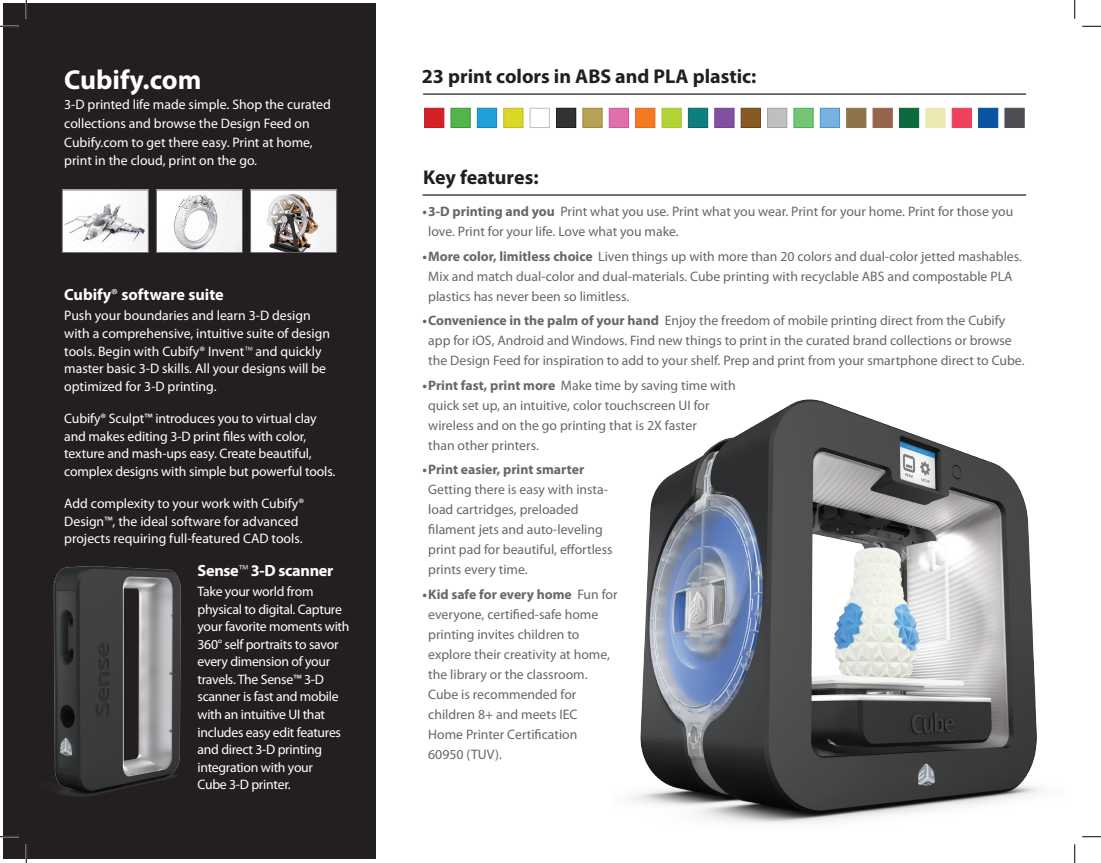
<style>
.page{position:relative;width:1101px;height:863px;background:#fff}
.page>*{position:absolute;margin:0;border:0;box-sizing:border-box;transform-origin:0 0}
.t1{font:700 27.5px "Myriad Pro";color:#fff}
.t2{font:700 20px "Myriad Pro";color:#231f20}
.t3{font:700 16.25px "Myriad Pro";letter-spacing:-.005em;color:#fff}
.t4{font:13.75px/20px "Myriad Pro";color:#666766}
.t5{font:13.75px/17.5px "Myriad Pro";letter-spacing:-.01em;color:#fff}
.s1{font-weight:400}
.s2{font-weight:300}
.s3{font-weight:700}
</style>
<div class="page">
<div style="left:4px;top:4px;width:371px;height:855px;background:#231f20"></div>
<hr style="left:423px;top:93px;width:602px;height:2px;background:#231f20">
<hr style="left:422px;top:194px;width:603px;height:2px;background:#231f20">
<img style="left:53px;top:566px;width:128px;height:231px">
<img style="left:64px;top:191px;width:83px;height:60px">
<div style="left:62px;top:189px;width:87px;height:64px;border:1px solid #636366"></div>
<img style="left:158px;top:191px;width:83px;height:60px">
<div style="left:156px;top:189px;width:87px;height:64px;border:1px solid #636366"></div>
<img style="left:252px;top:191px;width:83px;height:60px">
<div style="left:250px;top:189px;width:87px;height:64px;border:1px solid #636366"></div>
<div style="left:609px;top:108px;width:19px;height:20px;background:#e070ac;border:1px solid #d5559f"></div>
<div style="left:688px;top:108px;width:19px;height:20px;background:#0c8081;border:1px solid #116464"></div>
<div style="left:714px;top:108px;width:20px;height:20px;background:#8150a0;border:1px solid #75439a"></div>
<div style="left:740px;top:108px;width:20px;height:20px;background:#885923;border:1px solid #694118"></div>
<div style="left:767px;top:108px;width:19px;height:20px;background:#c0bfbf;border:1px solid #a3a1a0"></div>
<div style="left:530px;top:108px;width:19px;height:20px;background:#fff;border:1px solid #c0bfbf"></div>
<div style="left:793px;top:108px;width:20px;height:20px;background:#77c476;border:1px solid #3eb656"></div>
<div style="left:819px;top:108px;width:20px;height:20px;background:#78b2e1;border:1px solid #4b94d0"></div>
<div style="left:424px;top:108px;width:20px;height:20px;background:#d62027;border:1px solid #b91f23"></div>
<div style="left:635px;top:108px;width:20px;height:20px;background:#f47921;border:1px solid #e06b25"></div>
<div style="left:582px;top:108px;width:20px;height:20px;background:#b7a256;border:1px solid #9d883f"></div>
<div style="left:503px;top:108px;width:20px;height:20px;background:#dbd823;border:1px solid #bdbb31"></div>
<div style="left:661px;top:108px;width:20px;height:20px;background:#b3d234;border:1px solid #9bca3b"></div>
<div style="left:450px;top:108px;width:20px;height:20px;background:#53b447;border:1px solid #3d9343"></div>
<div style="left:477px;top:108px;width:19px;height:20px;background:#20a0d8;border:1px solid #1984b6"></div>
<div style="left:556px;top:108px;width:19px;height:19px;background:#313232"></div>
<div style="left:556px;top:108px;width:19px;height:20px;border:1px solid #231f20"></div>
<div style="left:925px;top:108px;width:19px;height:20px;background:#eceab2;border:1px solid #eceab2"></div>
<div style="left:978px;top:108px;width:19px;height:20px;background:#0854a0;border:1px solid #0854a0"></div>
<div style="left:1004px;top:108px;width:20px;height:20px;background:#4d4e53;border:1px solid #4d4e53"></div>
<div style="left:899px;top:108px;width:19px;height:20px;background:#0d693e;border:1px solid #0d693e"></div>
<div style="left:951px;top:108px;width:20px;height:20px;background:#ee415c;border:1px solid #ee415c"></div>
<div style="left:846px;top:108px;width:19px;height:20px;background:#8d7449;border:1px solid #8d7449"></div>
<div style="left:872px;top:108px;width:20px;height:20px;background:#95664b;border:1px solid #95664b"></div>
<img style="left:632px;top:399px;width:409px;height:424px">
<svg style="left:0;top:25px;width:19px;height:2px"></svg>
<svg style="left:1082px;top:25px;width:18px;height:2px"></svg>
<svg style="left:0;top:835px;width:19px;height:2px"></svg>
<svg style="left:1082px;top:836px;width:18px;height:1px"></svg>
<svg style="left:25px;top:0;width:2px;height:19px"></svg>
<svg style="left:25px;top:844px;width:2px;height:18px"></svg>
<svg style="left:1074px;top:0;width:1px;height:19px"></svg>
<svg style="left:1074px;top:844px;width:1px;height:18px"></svg>
<p class="t1" style="left:64px;top:62px;width:139px">Cubify.com</p>
<p class="t5" style="left:64px;top:95px;width:268px;line-height:18.8px">3-D printed life made simple. Shop the curated collections and browse the Design Feed on Cubify.com to get there easy. Print at home, print in the cloud, print on the go.</p>
<p class="t3" style="left:64px;top:284px;width:161px">Cubify<span class="s1">®</span> software suite</p>
<p class="t5" style="left:64px;top:307px;width:267px">Push your boundaries and learn 3-D design with a comprehensive, intuitive suite of design tools. Begin with Cubify® Invent<span class="s2">™</span> and quickly master basic 3-D skills. All your designs will be optimized for 3-D printing.</p>
<p class="t5" style="left:64px;top:409px;width:272px">Cubify® Sculpt™ introduces you to virtual clay and makes editing 3-D print files with color, texture and mash-ups easy. Create beautiful, complex designs with simple but powerful tools.</p>
<p class="t5" style="left:64px;top:494px;width:241px">Add complexity to your work with Cubify®<br>Design™, the ideal software for advanced projects requiring full-featured CAD tools.</p>
<p class="t3" style="left:197px;top:560px;width:137px">Sense<span class="s2">™</span> 3-D scanner</p>
<p class="t5" style="left:197px;top:582px;width:153px">Take your world from physical to digital. Capture your favorite moments with<br>360° self portraits to savor every dimension of your travels. The Sense™ 3-D scanner is fast and mobile with an intuitive UI that includes easy edit features and direct 3-D printing integration with your<br>Cube 3-D printer.</p>
<p class="t2" style="left:422px;top:63px;width:336px">23 print colors in ABS and PLA plastic:</p>
<p class="t2" style="left:423px;top:164px;width:117px">Key features:</p>
<p class="t4" style="left:428px;top:201px;width:586px;text-indent:-6px"><span class="s3">•3-D printing and you</span> Print what you use. Print what you wear. Print for your home. Print for those you love. Print for your life. Love what you make.</p>
<p class="t4" style="left:428px;top:246px;width:595px;text-indent:-6px"><span class="s3">•More color, limitless choice</span> Liven things up with more than 20 colors and dual-color jetted mashables.<br>Mix and match dual-color and dual-materials. Cube printing with recyclable ABS and compostable PLA plastics has never been so limitless.</p>
<p class="t4" style="left:428px;top:310px;width:597px;text-indent:-6px"><span class="s3">•Convenience in the palm of your hand</span> Enjoy the freedom of mobile printing direct from the Cubify app for iOS, Android and Windows. Find new things to print in the curated brand collections or browse the Design Feed for inspiration to add to your shelf. Prep and print from your smartphone direct to Cube.</p>
<p class="t4" style="left:428px;top:375px;width:309px;text-indent:-6px"><span class="s3">•Print fast, print more</span> Make time by saving time with quick set up, an intuitive, color touchscreen UI for wireless and on the go printing that is 2X faster<br>than other printers.</p>
<p class="t4" style="left:428px;top:459px;width:186px;text-indent:-6px"><span class="s3">•Print easier, print smarter<br></span>Getting there is easy with insta&shy;load cartridges, preloaded filament jets and auto-leveling print pad for beautiful, effortless prints every time.</p>
<p class="t4" style="left:428px;top:584px;width:191px;text-indent:-6px"><span class="s3">•Kid safe for every home</span> Fun for everyone, certified-safe home printing invites children to explore their creativity at home, the library or the classroom.<br>Cube is recommended for children 8+ and meets IEC<br>Home Printer Certification<br>60950 (TUV).</p>
</div>
